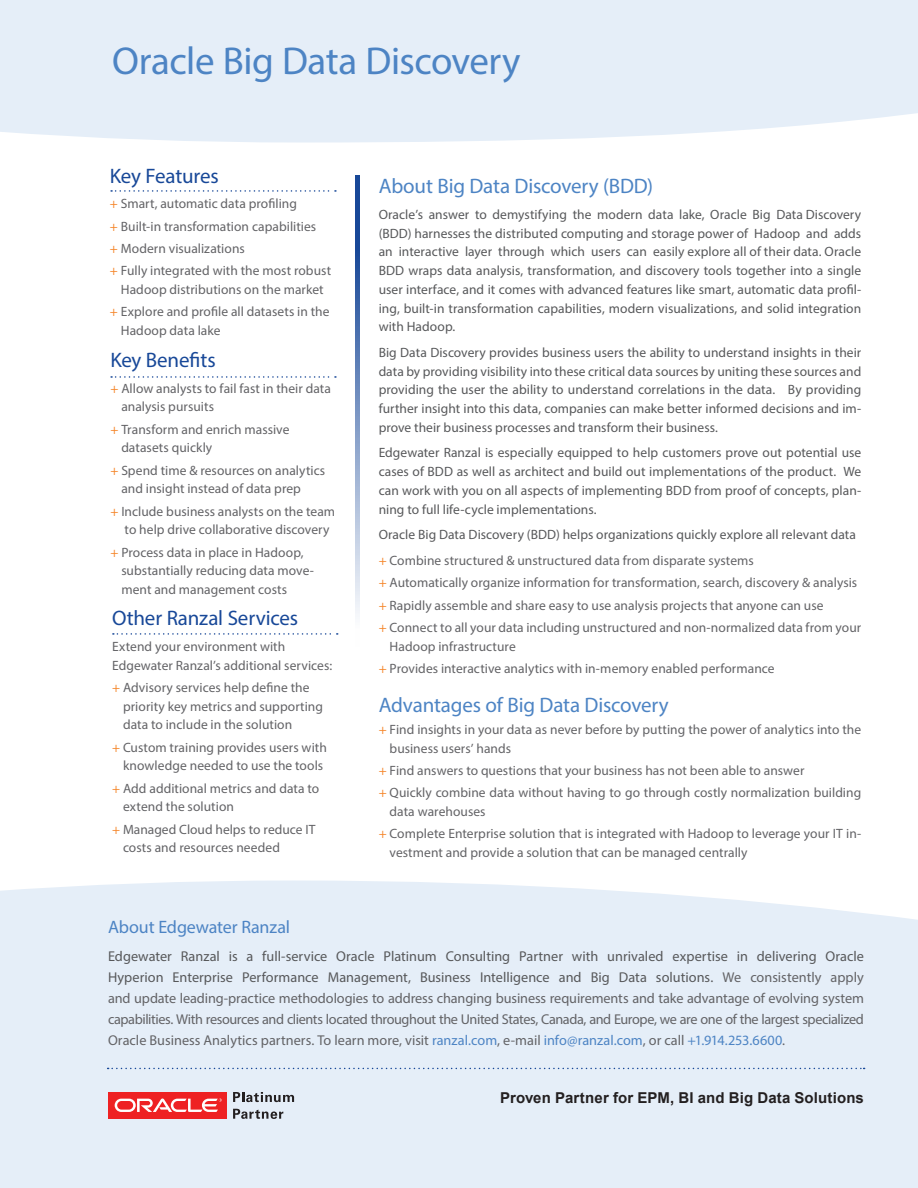
<style>
.page{position:relative;width:918px;height:1188px;background:#fff}
.page>*{position:absolute;margin:0;border:0;box-sizing:border-box;transform-origin:0 0}
.t1{font:39px "Myriad Pro";letter-spacing:-.01em;color:#4d84c4}
.t2{font:21px "Myriad Pro";letter-spacing:-.01em;color:#4d84c4}
.t3{font:21px "Myriad Pro";letter-spacing:-.01em;color:#184898}
.t4{font:18px "Myriad Pro";letter-spacing:-.005em;color:#4d84c4}
.t5{font:700 15px "Arial";letter-spacing:.01em;color:#231f20}
.t6{font:14.25px/21px "Myriad Pro";color:#636366;text-align:justify}
.t7{font:13.5px/18.8px "Myriad Pro";letter-spacing:.005em;color:#636366}
.t8{font:13.5px/18.8px "Myriad Pro";letter-spacing:.005em;color:#57585a;text-align:justify}
.s1{color:#f58427}
.s2{color:#57585a}
.s3{color:#4d84c4}
</style>
<div class="page">
<div style="left:0;top:880px;width:918px;height:308px;background:#e5eef8"></div>
<svg style="left:108px;top:1068px;width:757px;height:1px"></svg>
<div style="left:108px;top:1092px;width:118px;height:27px;background:#ee2123"></div>
<svg style="left:115px;top:1099px;width:107px;height:13px"></svg>
<svg style="left:233px;top:1092px;width:61px;height:10px"></svg>
<svg style="left:233px;top:1109px;width:50px;height:10px"></svg>
<svg style="left:355px;top:175px;width:5px;height:439px;background:#7390c0"></svg>
<div style="left:0;top:0;width:918px;height:143px;background:#e5eef8"></div>
<svg style="left:111px;top:190px;width:225px;height:2px"></svg>
<svg style="left:111px;top:376px;width:225px;height:2px"></svg>
<svg style="left:113px;top:633px;width:225px;height:2px"></svg>
<p class="t1" style="left:112px;top:37px;width:410px">Oracle Big Data Discovery</p>
<p class="t3" style="left:110px;top:163px;width:110px">Key Features</p>
<p class="t7" style="left:110px;top:194px;width:189px"><span class="s1">+</span> Smart, automatic data profiling</p>
<p class="t7" style="left:110px;top:216px;width:208px"><span class="s1">+</span> Built-in transformation capabilities</p>
<p class="t7" style="left:110px;top:239px;width:136px"><span class="s1">+</span> Modern visualizations</p>
<p class="t7" style="left:110px;top:261px;width:223px;text-align:center"><span class="s1">+</span> Fully integrated with the most robust<br>Hadoop distributions on the market</p>
<p class="t7" style="left:121px;top:302px;width:210px;text-indent:-11px"><span class="s1">+</span> Explore and profile all datasets in the<br>Hadoop data lake</p>
<p class="t3" style="left:110px;top:347px;width:107px">Key Benefits</p>
<p class="t7" style="left:121px;top:379px;width:211px;text-indent:-11px"><span class="s1">+</span> Allow analysts to fail fast in their data analysis pursuits</p>
<p class="t7" style="left:121px;top:420px;width:170px;text-indent:-11px"><span class="s1">+</span> Transform and enrich massive datasets quickly</p>
<p class="t7" style="left:121px;top:461px;width:205px;text-indent:-11px"><span class="s1">+</span> Spend time &amp; resources on analytics and insight instead of data prep</p>
<p class="t7" style="left:125px;top:502px;width:212px;text-indent:-14px"><span class="s1">+</span> Include business analysts on the team to help drive collaborative discovery</p>
<p class="t7" style="left:121px;top:543px;width:194px;text-indent:-11px"><span class="s1">+</span> Process data in place in Hadoop, substantially reducing data move&shy;ment and management costs</p>
<p class="t3" style="left:112px;top:605px;width:187px">Other Ranzal Services</p>
<p class="t7" style="left:112px;top:637px;width:222px">Extend your environment with<br>Edgewater Ranzal’s additional services:</p>
<p class="t7" style="left:123px;top:678px;width:202px;text-indent:-11px"><span class="s1">+</span> Advisory services help define the priority key metrics and supporting data to include in the solution</p>
<p class="t7" style="left:112px;top:738px;width:216px;text-align:center"><span class="s1">+</span> Custom training provides users with knowledge needed to use the tools</p>
<p class="t7" style="left:123px;top:779px;width:198px;text-indent:-11px"><span class="s1">+</span> Add additional metrics and data to extend the solution</p>
<p class="t7" style="left:123px;top:820px;width:194px;text-indent:-11px"><span class="s1">+</span> Managed Cloud helps to reduce IT costs and resources needed</p>
<p class="t2" style="left:379px;top:173px;width:276px">About Big Data Discovery (BDD)</p>
<p class="t8" style="left:379px;top:205px;width:484px">Oracle’s answer to demystifying the modern data lake, Oracle Big Data Discovery (BDD) harnesses the distributed computing and storage power of Hadoop and adds an interactive layer through which users can easily explore all of their data. Oracle BDD wraps data analysis, transformation, and discovery tools together into a single user interface, and it comes with advanced features like smart, automatic data profil&shy;ing, built-in transformation capabilities, modern visualizations, and solid integration with Hadoop.</p>
<p class="t8" style="left:379px;top:343px;width:484px">Big Data Discovery provides business users the ability to understand insights in their data by providing visibility into these critical data sources by uniting these sources and providing the user the ability to understand correlations in the data. By providing further insight into this data, companies can make better informed decisions and im&shy;prove their business processes and transform their business.</p>
<p class="t8" style="left:379px;top:443px;width:484px">Edgewater Ranzal is especially equipped to help customers prove out potential use cases of BDD as well as architect and build out implementations of the product. We can work with you on all aspects of implementing BDD from proof of concepts, plan&shy;ning to full life-cycle implementations.</p>
<p class="t8" style="left:379px;top:525px;width:479px">Oracle Big Data Discovery (BDD) helps organizations quickly explore all relevant data</p>
<p class="t7" style="left:379px;top:551px;width:377px"><span class="s1">+</span> Combine structured &amp; unstructured data from disparate systems</p>
<p class="t7" style="left:379px;top:573px;width:480px"><span class="s1">+</span> Automatically organize information for transformation, search, discovery &amp; analysis</p>
<p class="t7" style="left:379px;top:596px;width:446px"><span class="s1">+</span> Rapidly assemble and share easy to use analysis projects that anyone can use</p>
<p class="t7" style="left:390px;top:618px;width:473px;text-indent:-11px"><span class="s1">+</span> Connect to all your data including unstructured and non-normalized data from your<br>Hadoop infrastructure</p>
<p class="t7" style="left:379px;top:659px;width:397px"><span class="s1">+</span> Provides interactive analytics with in-memory enabled performance</p>
<p class="t2" style="left:379px;top:692px;width:292px">Advantages of Big Data Discovery</p>
<p class="t7" style="left:390px;top:720px;width:473px;text-indent:-11px"><span class="s1">+</span> Find insights in your data as never before by putting the power of analytics into the business users’ hands</p>
<p class="t7" style="left:379px;top:761px;width:427px"><span class="s1">+</span> Find answers to questions that your business has not been able to answer</p>
<p class="t7" style="left:390px;top:783px;width:473px;text-indent:-11px"><span class="s1">+</span> Quickly combine data without having to go through costly normalization building data warehouses</p>
<p class="t7" style="left:390px;top:824px;width:473px;text-indent:-11px"><span class="s1">+</span> Complete Enterprise solution that is integrated with Hadoop to leverage your IT in&shy;vestment and provide a solution that can be managed centrally</p>
<p class="t4" style="left:108px;top:916px;width:184px">About Edgewater Ranzal</p>
<p class="t6" style="left:108px;top:945px;width:758px"><span class="s2">Edgewater Ranzal is a full-service Oracle Platinum Consulting Partner with unrivaled expertise in delivering Oracle Hyperion Enterprise Performance Management, Business Intelligence and Big Data solutions.</span> We consistently apply and update leading-practice methodologies to address changing business requirements and take advantage of evolving system capabilities. With resources and clients located throughout the United States, Canada, and Europe, we are one of the largest specialized Oracle Business Analytics partners. To learn more, visit <span class="s3">ranzal.com</span>, e-mail <span class="s3">info@ranzal.com</span>, or call <span class="s3">+1.914.253.6600</span>.</p>
<p class="t5" style="left:500px;top:1088px;width:365px">Proven Partner for EPM, BI and Big Data Solutions</p>
</div>
